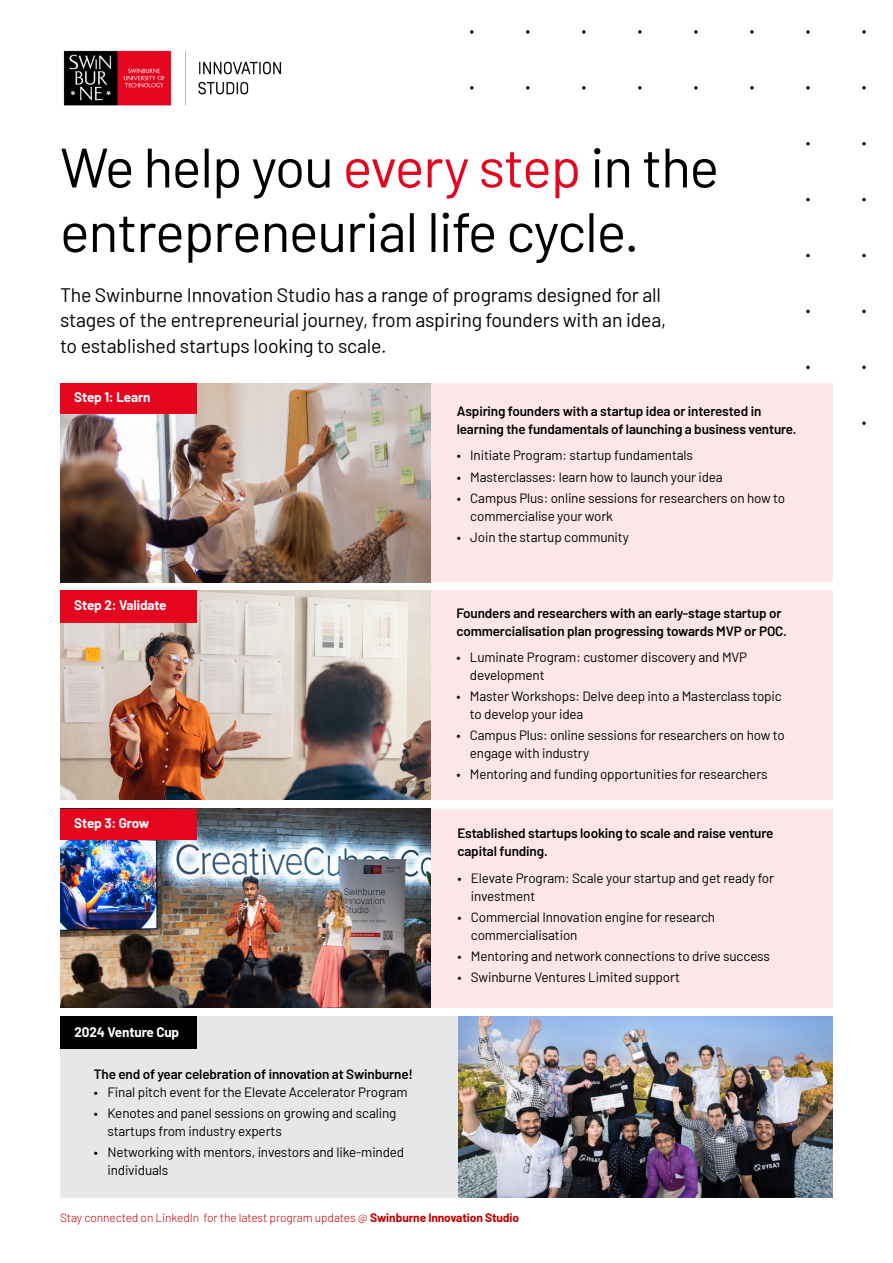
<style>
.page{position:relative;width:893px;height:1263px;background:#fff}
.page>*{position:absolute;margin:0;border:0;box-sizing:border-box;transform-origin:0 0}
.Paragraph_Style_1{font:55.5px/64.5px "Barlow";letter-spacing:-.02em;color:#000}
.Small_Text_in_Sections_Bold{font:19.5px/25.5px "Barlow";letter-spacing:-.01em;color:#000}
.t1{font:13.5px/18px "Barlow";letter-spacing:-.01em;color:#000}
.Small_Text_in_Sections_Bold-2{font:600 13.5px/18px "Barlow";letter-spacing:-.01em;color:#000}
.Small_Text_in_Sections_Bold-3{font:700 13.5px "Barlow";letter-spacing:-.01em;color:#fff}
.Small_Text_in_Sections_Bold-4{font:300 12px "Barlow";letter-spacing:-.01em;color:#bf0000}
.s1{color:#e4051f}
.s2{font-weight:700}
</style>
<div class="page">
<svg style="left:862px;top:310px;width:4px;height:3px"></svg>
<svg style="left:862px;top:421px;width:4px;height:4px"></svg>
<svg style="left:862px;top:365px;width:4px;height:4px"></svg>
<svg style="left:806px;top:310px;width:4px;height:3px"></svg>
<svg style="left:806px;top:365px;width:4px;height:4px"></svg>
<svg style="left:638px;top:30px;width:4px;height:4px"></svg>
<svg style="left:638px;top:86px;width:4px;height:4px"></svg>
<svg style="left:694px;top:30px;width:4px;height:4px"></svg>
<svg style="left:694px;top:86px;width:4px;height:4px"></svg>
<svg style="left:470px;top:30px;width:4px;height:4px"></svg>
<svg style="left:470px;top:86px;width:4px;height:4px"></svg>
<svg style="left:862px;top:30px;width:4px;height:4px"></svg>
<svg style="left:862px;top:254px;width:4px;height:3px"></svg>
<svg style="left:862px;top:142px;width:4px;height:4px"></svg>
<svg style="left:862px;top:86px;width:4px;height:4px"></svg>
<svg style="left:862px;top:198px;width:4px;height:3px"></svg>
<svg style="left:526px;top:30px;width:4px;height:4px"></svg>
<svg style="left:526px;top:86px;width:4px;height:4px"></svg>
<svg style="left:582px;top:30px;width:4px;height:4px"></svg>
<svg style="left:582px;top:86px;width:4px;height:4px"></svg>
<svg style="left:750px;top:30px;width:4px;height:4px"></svg>
<svg style="left:750px;top:86px;width:4px;height:4px"></svg>
<svg style="left:806px;top:30px;width:4px;height:4px"></svg>
<svg style="left:806px;top:254px;width:4px;height:3px"></svg>
<svg style="left:806px;top:142px;width:4px;height:4px"></svg>
<svg style="left:806px;top:86px;width:4px;height:4px"></svg>
<svg style="left:806px;top:198px;width:4px;height:3px"></svg>
<div style="left:421px;top:383px;width:412px;height:199px;background:#fce6e9"></div>
<img style="left:64px;top:50px;width:217px;height:55px">
<img style="left:60px;top:383px;width:371px;height:199px">
<div style="left:60px;top:383px;width:136px;height:31px;background:#e4051f"></div>
<div style="left:421px;top:591px;width:412px;height:209px;background:#fce6e9"></div>
<img style="left:60px;top:591px;width:371px;height:209px">
<div style="left:60px;top:591px;width:136px;height:32px;background:#e4051f"></div>
<div style="left:421px;top:809px;width:412px;height:198px;background:#fce6e9"></div>
<img style="left:60px;top:809px;width:371px;height:198px">
<div style="left:60px;top:809px;width:136px;height:31px;background:#e4051f"></div>
<div style="left:60px;top:1016px;width:764px;height:181px;background:#e6e7e9"></div>
<img style="left:459px;top:1016px;width:374px;height:181px">
<div style="left:60px;top:1016px;width:137px;height:33px;background:#000"></div>
<p class="Paragraph_Style_1" style="left:60px;top:131px;width:661px">We help you <span class="s1">every step</span> in the entrepreneurial life cycle.</p>
<p class="Small_Text_in_Sections_Bold" style="left:60px;top:280px;width:608px">The Swinburne Innovation Studio has a range of programs designed for all stages of the entrepreneurial journey, from aspiring founders with an idea, to established startups looking to scale.</p>
<p class="Small_Text_in_Sections_Bold-3" style="left:74px;top:387px;width:78px">Step 1: Learn</p>
<p class="Small_Text_in_Sections_Bold-2" style="left:457px;top:401px;width:341px">Aspiring founders with a startup idea or interested in learning the fundamentals of launching a business venture.</p>
<p class="Small_Text_in_Sections_Bold-3" style="left:74px;top:595px;width:94px">Step 2: Validate</p>
<p class="Small_Text_in_Sections_Bold-3" style="left:74px;top:813px;width:77px">Step 3: Grow</p>
<p class="Small_Text_in_Sections_Bold-3" style="left:75px;top:1022px;width:106px">2024 Venture Cup</p>
<p class="Small_Text_in_Sections_Bold-2" style="left:94px;top:1064px;width:321px">The end of year celebration of innovation at Swinburne!</p>
<p class="t1" style="left:94px;top:1082px;width:315px">• Final pitch event for the Elevate Accelerator Program</p>
<p class="t1" style="left:107px;top:1103px;width:290px;text-indent:-14px">• Kenotes and panel sessions on growing and scaling startups from industry experts</p>
<p class="t1" style="left:107px;top:1142px;width:298px;text-indent:-14px">• Networking with mentors, investors and like-minded individuals</p>
<p class="t1" style="left:457px;top:446px;width:238px">• Initiate Program: startup fundamentals</p>
<p class="t1" style="left:457px;top:467px;width:268px">• Masterclasses: learn how to launch your idea</p>
<p class="t1" style="left:470px;top:488px;width:316px;text-indent:-14px">• Campus Plus: online sessions for researchers on how to commercialise your work</p>
<p class="t1" style="left:457px;top:527px;width:174px">• Join the startup community</p>
<p class="Small_Text_in_Sections_Bold-2" style="left:456px;top:603px;width:332px">Founders and researchers with an early-stage startup or commercialisation plan progressing towards MVP or POC.</p>
<p class="t1" style="left:470px;top:647px;width:279px;text-indent:-14px">• Luminate Program: customer discovery and MVP development</p>
<p class="t1" style="left:470px;top:686px;width:313px;text-indent:-14px">• Master Workshops: Delve deep into a Masterclass topic to develop your idea</p>
<p class="t1" style="left:470px;top:725px;width:316px;text-indent:-14px">• Campus Plus: online sessions for researchers on how to engage with industry</p>
<p class="t1" style="left:456px;top:764px;width:313px">• Mentoring and funding opportunities for researchers</p>
<p class="Small_Text_in_Sections_Bold-2" style="left:457px;top:823px;width:318px">Established startups looking to scale and raise venture capital funding.</p>
<p class="t1" style="left:471px;top:868px;width:305px;text-indent:-14px">• Elevate Program: Scale your startup and get ready for investment</p>
<p class="t1" style="left:471px;top:907px;width:246px;text-indent:-14px">• Commercial Innovation engine for research commercialisation</p>
<p class="t1" style="left:457px;top:946px;width:314px">• Mentoring and network connections to drive success</p>
<p class="t1" style="left:457px;top:967px;width:224px">• Swinburne Ventures Limited support</p>
<p class="Small_Text_in_Sections_Bold-4" style="left:60px;top:1209px;width:461px">Stay connected on LinkedIn for the latest program updates @ <span class="s2">Swinburne Innovation Studio</span></p>
</div>
